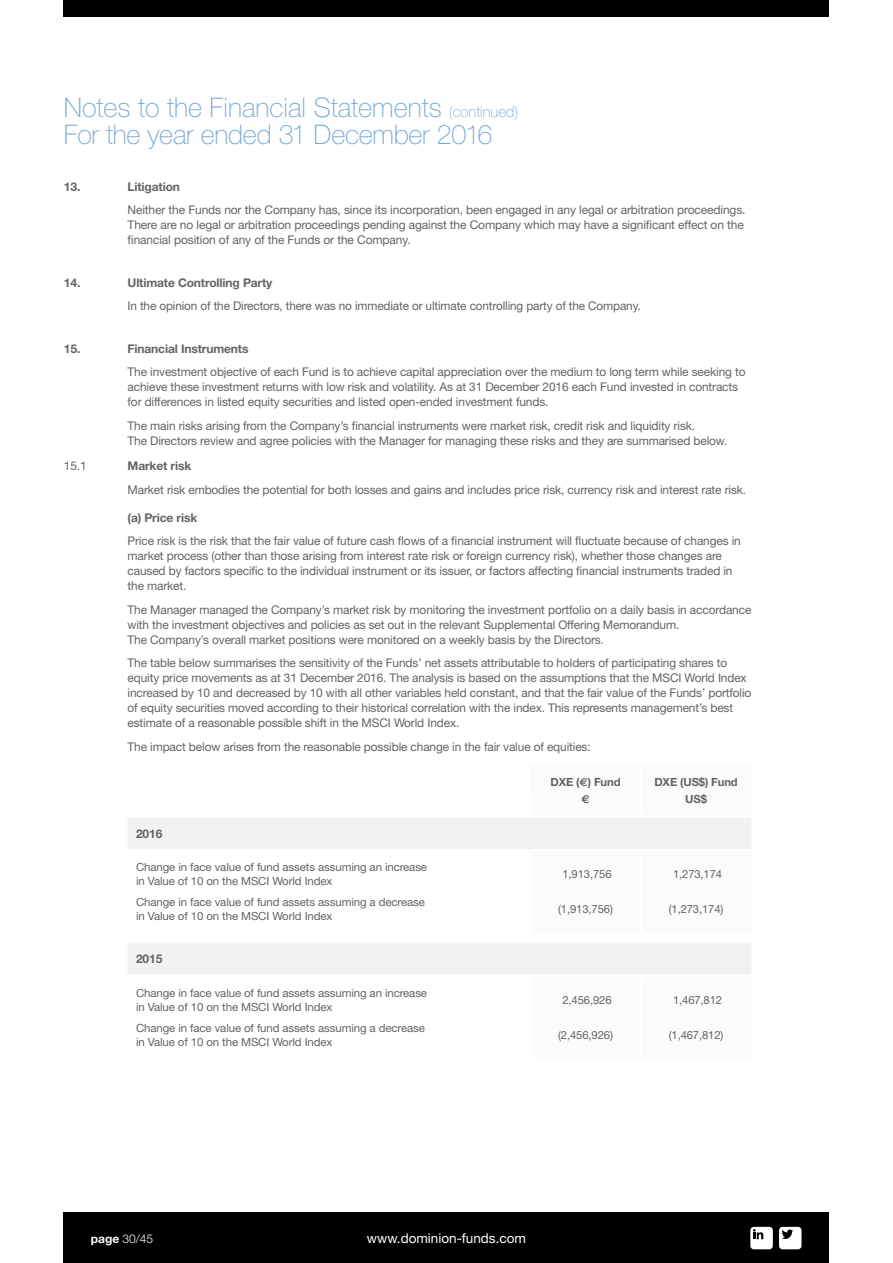
<style>
.page{position:relative;width:893px;height:1263px;background:#fff}
.page>*{position:absolute;margin:0;border:0;box-sizing:border-box;transform-origin:0 0}
.t1{font:100 27px/27px "Helvetica Neue";color:#75a6d4}
.t2{font:13.5px "Minion Pro";color:#fff}
.t3{font:13.5px "Helvetica Neue";color:#fff}
.t4{font:12px/15px "Helvetica Neue";letter-spacing:-.01em;color:#646363}
.t5{font:700 12px "Helvetica Neue";letter-spacing:-.01em;color:#646363}
.t6{font:300 12px "Helvetica Neue";color:#fff}
.t7{font:11.25px/14.2px "Helvetica Neue";letter-spacing:-.01em;color:#646363}
.t8{font:700 11.25px "Helvetica Neue";letter-spacing:-.01em;color:#646363}
.t9{font:700 11.25px "Euro Sans";color:#646363}
.s1{font-size:15px}
.s2{font-family:"Euro Sans"}
.s3{font-weight:700}
</style>
<div class="page">
<div style="left:64px;top:0;width:765px;height:17px;background:#000"></div>
<svg style="left:128px;top:818px;width:623px;height:156px"></svg>
<hr style="left:529px;top:852px;width:3px;height:40px;background:#fff">
<hr style="left:639px;top:852px;width:3px;height:40px;background:#fff">
<hr style="left:529px;top:892px;width:3px;height:41px;background:#fff">
<hr style="left:639px;top:892px;width:3px;height:41px;background:#fff">
<hr style="left:128px;top:849px;width:401px;height:3px;background:#fff">
<hr style="left:128px;top:940px;width:402px;height:3px;background:#fff">
<hr style="left:530px;top:940px;width:111px;height:3px;background:#fff">
<hr style="left:641px;top:940px;width:112px;height:3px;background:#fff">
<hr style="left:529px;top:849px;width:112px;height:3px;background:#fff">
<hr style="left:641px;top:849px;width:110px;height:3px;background:#fff">
<div style="left:64px;top:1212px;width:765px;height:51px;background:#000"></div>
<div style="left:779px;top:1227px;width:22px;height:22px;background:#fff;border-radius:4px"></div>
<svg style="left:782px;top:1229px;width:11px;height:10px"></svg>
<div style="left:750px;top:1227px;width:23px;height:22px;background:#fff;border-radius:4px"></div>
<svg style="left:753px;top:1229px;width:10px;height:10px"></svg>
<h1 class="t1" style="left:64px;top:94px;width:456px">Notes to the Financial Statements <span class="s1">(continued)<br></span>For the year ended 31 December 2016</h1>
<p class="t5" style="left:64px;top:179px;width:18px">13.</p>
<p class="t5" style="left:128px;top:179px;width:54px">Litigation</p>
<p class="t4" style="left:128px;top:202px;width:619px">Neither the Funds nor the Company has, since its incorporation, been engaged in any legal or arbitration proceedings.<br>There are no legal or arbitration proceedings pending against the Company which may have a significant effect on the financial position of any of the Funds or the Company.</p>
<p class="t5" style="left:64px;top:275px;width:18px">14.</p>
<p class="t5" style="left:128px;top:275px;width:146px">Ultimate Controlling Party</p>
<p class="t4" style="left:128px;top:298px;width:515px">In the opinion of the Directors, there was no immediate or ultimate controlling party of the Company.</p>
<p class="t5" style="left:64px;top:341px;width:18px">15.</p>
<p class="t5" style="left:128px;top:341px;width:122px">Financial Instruments</p>
<p class="t4" style="left:128px;top:364px;width:619px">The investment objective of each Fund is to achieve capital appreciation over the medium to long term while seeking to achieve these investment returns with low risk and volatility. As at 31 December 2016 each Fund invested in contracts for differences in listed equity securities and listed open-ended investment funds.</p>
<p class="t4" style="left:128px;top:418px;width:601px">The main risks arising from the Company’s financial instruments were market risk, credit risk and liquidity risk.<br>The Directors review and agree policies with the Manager for managing these risks and they are summarised below.</p>
<p class="t4" style="left:64px;top:458px;width:24px">15.1</p>
<p class="t5" style="left:128px;top:459px;width:65px">Market risk</p>
<p class="t4" style="left:128px;top:482px;width:620px">Market risk embodies the potential for both losses and gains and includes price risk, currency risk and interest rate risk.</p>
<p class="t5" style="left:128px;top:510px;width:71px">(a) Price risk</p>
<p class="t4" style="left:128px;top:533px;width:615px">Price risk is the risk that the fair value of future cash flows of a financial instrument will fluctuate because of changes in market process (other than those arising from interest rate risk or foreign currency risk), whether those changes are caused by factors specific to the individual instrument or its issuer, or factors affecting financial instruments traded in the market.</p>
<p class="t4" style="left:128px;top:602px;width:625px">The Manager managed the Company’s market risk by monitoring the investment portfolio on a daily basis in accordance with the investment objectives and policies as set out in the relevant Supplemental Offering Memorandum.<br>The Company’s overall market positions were monitored on a weekly basis by the Directors.</p>
<p class="t4" style="left:128px;top:655px;width:625px">The table below summarises the sensitivity of the Funds’ net assets attributable to holders of participating shares to equity price movements as at 31 December 2016. The analysis is based on the assumptions that the MSCI World Index increased by 10 and decreased by 10 with all other variables held constant, and that the fair value of the Funds’ portfolio of equity securities moved according to their historical correlation with the index. This represents management’s best estimate of a reasonable possible shift in the MSCI World Index.</p>
<p class="t4" style="left:128px;top:739px;width:465px">The impact below arises from the reasonable possible change in the fair value of equities:</p>
<p class="t8" style="left:550px;top:775px;width:72px">DXE (<span class="s2">€</span>) Fund</p>
<p class="t8" style="left:654px;top:775px;width:85px">DXE (US$) Fund</p>
<p class="t9" style="left:581px;top:793px;width:10px">€</p>
<p class="t8" style="left:685px;top:792px;width:23px">US$</p>
<p class="t5" style="left:136px;top:826px;width:28px">2016</p>
<p class="t7" style="left:136px;top:860px;width:293px">Change in face value of fund assets assuming an increase in Value of 10 on the MSCI World Index</p>
<p class="t7" style="left:562px;top:867px;width:51px">1,913,756</p>
<p class="t7" style="left:673px;top:867px;width:51px">1,273,174</p>
<p class="t7" style="left:136px;top:895px;width:290px">Change in face value of fund assets assuming a decrease in Value of 10 on the MSCI World Index</p>
<p class="t7" style="left:558px;top:902px;width:56px">(1,913,756)</p>
<p class="t7" style="left:669px;top:902px;width:56px">(1,273,174)</p>
<p class="t5" style="left:136px;top:951px;width:28px">2015</p>
<p class="t7" style="left:136px;top:985px;width:293px">Change in face value of fund assets assuming an increase in Value of 10 on the MSCI World Index</p>
<p class="t7" style="left:562px;top:992px;width:51px">2,456,926</p>
<p class="t7" style="left:673px;top:992px;width:51px">1,467,812</p>
<p class="t7" style="left:136px;top:1020px;width:290px">Change in face value of fund assets assuming a decrease in Value of 10 on the MSCI World Index</p>
<p class="t7" style="left:558px;top:1027px;width:56px">(2,456,926)</p>
<p class="t7" style="left:669px;top:1027px;width:56px">(1,467,812)</p>
<p class="t6" style="left:91px;top:1231px;width:64px"><span class="s3">page</span> 30/45</p>
<p class="t3" style="left:367px;top:1230px;width:51px">www.do</p>
<p class="t3" style="left:441px;top:1230px;width:9px">o</p>
<p class="t3" style="left:496px;top:1230px;width:32px">.com</p>
<p class="t2" style="left:374px;top:1229px;width:147px">www.dominion-funds.com</p>
</div>
